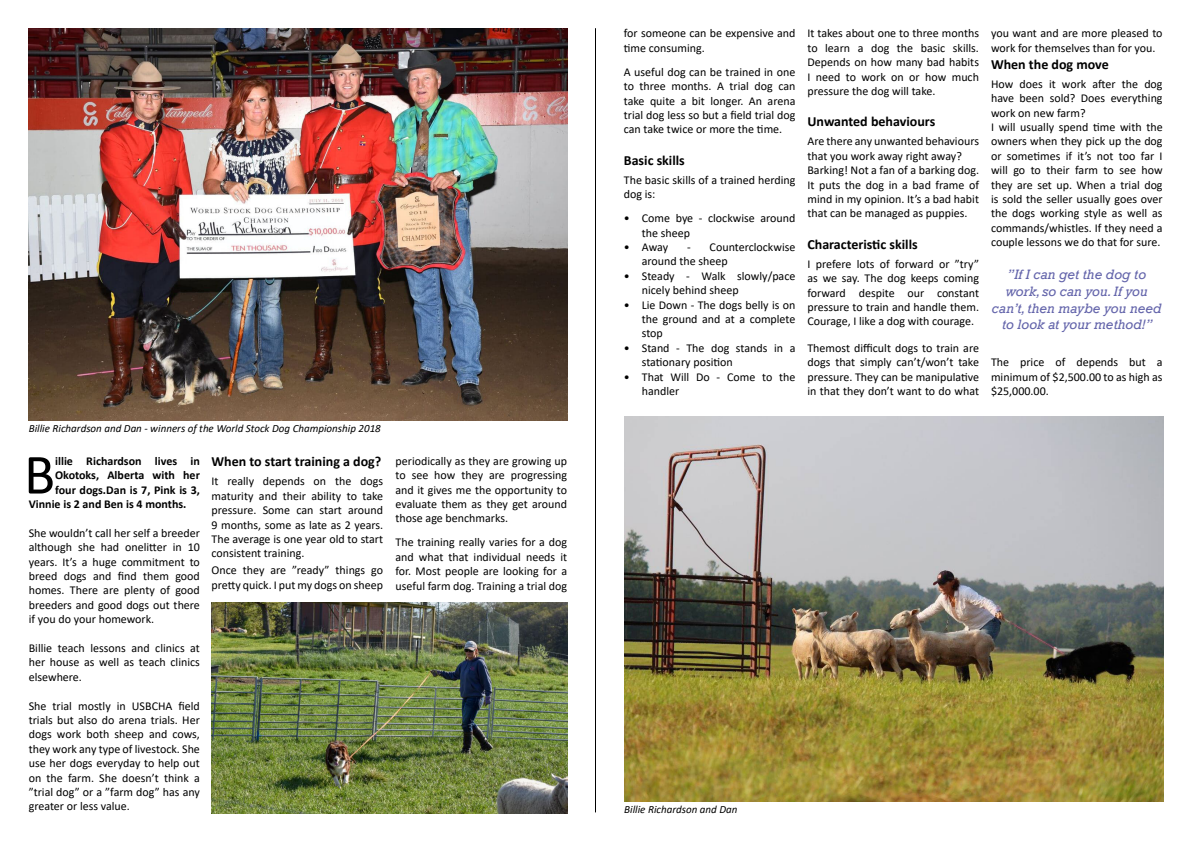
<style>
.page{position:relative;width:1191px;height:842px;background:#fff}
.page>*{position:absolute;margin:0;border:0;box-sizing:border-box;transform-origin:0 0}
.t1{font:57.4px "Calibri";color:#000}
.t2{font:700 14px "Calibri";color:#000}
.t3{font:italic 14px/16.8px "Rockwell";color:#6465ab;text-align:center}
.t4{font:12px/14.4px "Calibri";color:#000;text-align:justify}
.t5{font:700 12px "Calibri";color:#000}
.t6{font:italic 11px "Calibri";color:#000}
</style>
<div class="page">
<hr style="left:595px;top:28px;width:1px;height:784px;background:#000">
<img style="left:28px;top:28px;width:539px;height:392px">
<img style="left:211px;top:602px;width:356px;height:212px">
<img style="left:624px;top:416px;width:539px;height:386px">
<p class="t6" style="left:29px;top:420px;width:353px">Billie Richardson and Dan - winners of the World Stock Dog Championship 2018</p>
<p class="t2" style="left:211px;top:452px;width:171px">When to start training a dog?</p>
<p class="t4" style="left:211px;top:474px;width:173px">It really depends on the dogs maturity and their ability to take pressure. Some can start around 9 months, some as late as 2 years.<br>The average is one year old to start consistent training.</p>
<p class="t4" style="left:211px;top:563px;width:173px">Once they are ”ready” things go pretty quick. I put my dogs on sheep</p>
<h1 class="t1" style="left:24px;top:435px;width:33px">B</h1>
<p class="t5" style="left:55px;top:452px;width:146px">illie Richardson lives in</p>
<p class="t5" style="left:55px;top:467px;width:146px">Okotoks, Alberta with her</p>
<p class="t5" style="left:55px;top:481px;width:146px">four dogs.Dan is 7, Pink is 3,</p>
<p class="t5" style="left:29px;top:495px;width:159px">Vinnie is 2 and Ben is 4 months.</p>
<p class="t4" style="left:29px;top:525px;width:173px">She wouldn’t call her self a breeder although she had onelitter in 10 years. It’s a huge commitment to breed dogs and find them good homes. There are plenty of good breeders and good dogs out there if you do your homework.</p>
<p class="t4" style="left:29px;top:640px;width:173px">Billie teach lessons and clinics at her house as well as teach clinics elsewhere.</p>
<p class="t4" style="left:29px;top:698px;width:173px">She trial mostly in USBCHA field trials but also do arena trials. Her dogs work both sheep and cows, they work any type of livestock. She use her dogs everyday to help out on the farm. She doesn’t think a ”trial dog” or a ”farm dog” has any greater or less value.</p>
<p class="t4" style="left:395px;top:453px;width:173px">periodically as they are growing up to see how they are progressing and it gives me the opportunity to evaluate them as they get around those age benchmarks.</p>
<p class="t4" style="left:395px;top:535px;width:173px">The training really varies for a dog and what that individual needs it for. Most people are looking for a useful farm dog. Training a trial dog</p>
<p class="t4" style="left:624px;top:26px;width:173px">for someone can be expensive and time consuming.</p>
<p class="t4" style="left:624px;top:64px;width:173px">A useful dog can be trained in one to three months. A trial dog can take quite a bit longer. An arena trial dog less so but a field trial dog can take twice or more the time.</p>
<p class="t2" style="left:624px;top:150px;width:63px">Basic skills</p>
<p class="t4" style="left:624px;top:172px;width:173px">The basic skills of a trained herding dog is:</p>
<p class="t4" style="left:642px;top:211px;width:155px;text-indent:-18px">• Come bye - clockwise around the sheep</p>
<p class="t4" style="left:624px;top:239px;width:46px">• Away</p>
<p class="t4" style="left:642px;top:239px;width:155px;text-indent:45px">- Counterclockwise around the sheep</p>
<p class="t4" style="left:642px;top:268px;width:155px;text-indent:-18px">• Steady - Walk slowly/pace nicely behind sheep</p>
<p class="t4" style="left:642px;top:297px;width:155px;text-indent:-18px">• Lie Down - The dogs belly is on the ground and at a complete stop</p>
<p class="t4" style="left:642px;top:340px;width:155px;text-indent:-18px">• Stand - The dog stands in a stationary position</p>
<p class="t4" style="left:642px;top:369px;width:155px;text-indent:-18px">• That Will Do - Come to the handler</p>
<p class="t4" style="left:807px;top:26px;width:173px">It takes about one to three months to learn a dog the basic skills.<br>Depends on how many bad habits I need to work on or how much pressure the dog will take.</p>
<p class="t2" style="left:807px;top:112px;width:129px">Unwanted behaviours</p>
<p class="t4" style="left:807px;top:134px;width:173px;text-align:left">Are there any unwanted behaviours that you work away right away?<br>Barking! Not a fan of a barking dog.<br>It puts the dog in a bad frame of mind in my opinion. It’s a bad habit that can be managed as puppies.</p>
<p class="t2" style="left:807px;top:234px;width:112px">Characteristic skills</p>
<p class="t4" style="left:807px;top:256px;width:173px">I prefere lots of forward or ”try” as we say. The dog keeps coming forward despite our constant pressure to train and handle them.<br>Courage, I like a dog with courage.</p>
<p class="t4" style="left:807px;top:340px;width:173px">Themost difficult dogs to train are dogs that simply can’t/won’t take pressure. They can be manipulative in that they don’t want to do what</p>
<p class="t4" style="left:991px;top:26px;width:173px">you want and are more pleased to work for themselves than for you.</p>
<p class="t2" style="left:991px;top:54px;width:119px">When the dog move</p>
<p class="t4" style="left:991px;top:76px;width:173px;text-align:left">How does it work after the dog have been sold? Does everything work on new farm?<br>I will usually spend time with the owners when they pick up the dog or sometimes if it’s not too far I will go to their farm to see how they are set up. When a trial dog is sold the seller usually goes over the dogs working style as well as commands/whistles. If they need a couple lessons we do that for sure.</p>
<p class="t3" style="left:992px;top:266px;width:171px">”If I can get the dog to work, so can you. If you can’t, then maybe you need to look at your method!”</p>
<p class="t4" style="left:991px;top:355px;width:173px">The price of depends but a minimum of $2,500.00 to as high as $25,000.00.</p>
<p class="t6" style="left:624px;top:802px;width:115px">Billie Richardson and Dan</p>
</div>
